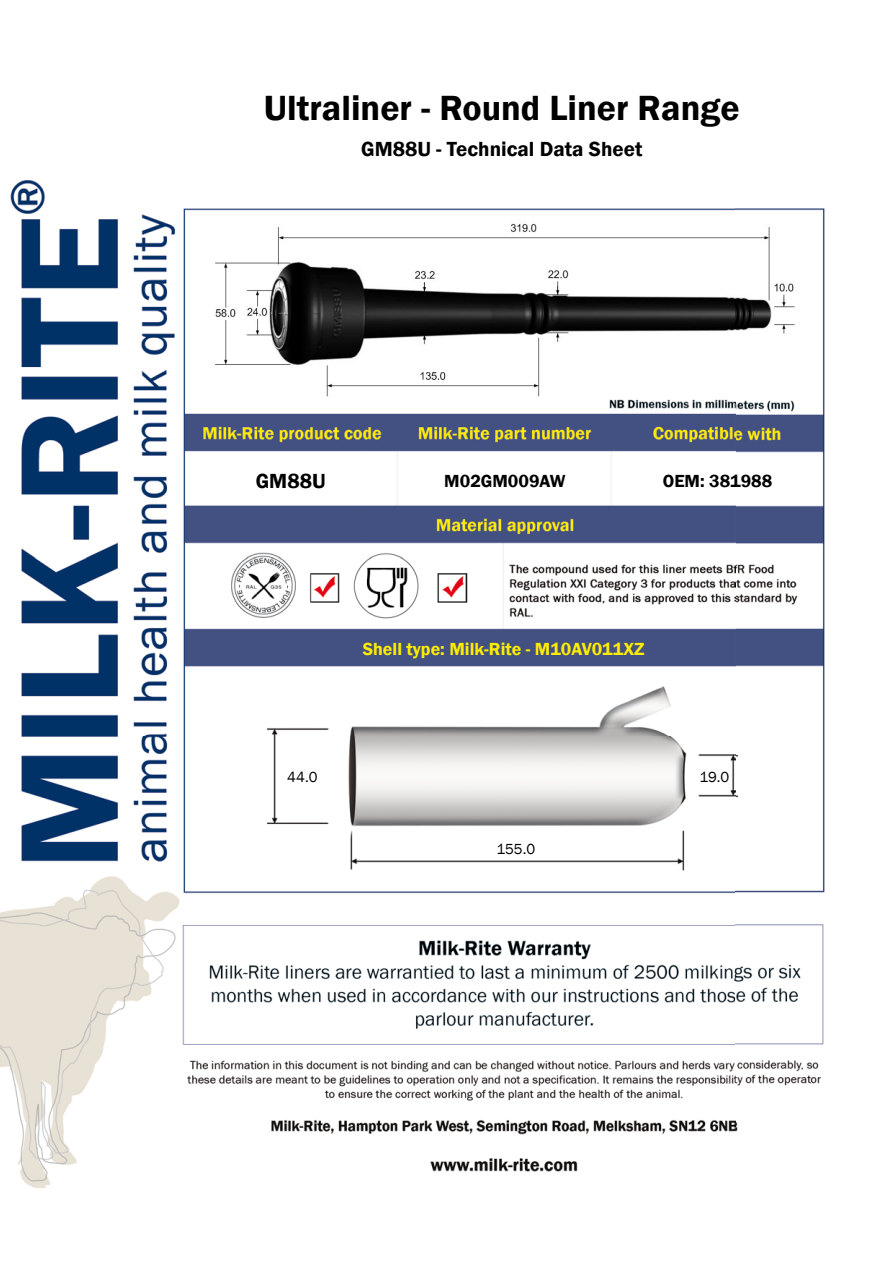
<style>
.page{position:relative;width:893px;height:1263px;background:#fff}
.page>*{position:absolute;margin:0;border:0;box-sizing:border-box;transform-origin:0 0}
.t1{font:600 36px "Franklin Gothic";color:#000}
.t2{font:600 21px "Franklin Gothic";color:#000}
.t3{font:600 18px "Franklin Gothic";color:#ffed00}
.t4{font:600 18px "Franklin Gothic";color:#000}
.t5{font:15px "Franklin Gothic";letter-spacing:-.005em;color:#000}
</style>
<div class="page">
<img style="left:0;top:180px;width:825px;height:1008px">
<img style="left:215px;top:220px;width:580px;height:179px">
<h1 class="t1" style="left:264px;top:86px;width:477px">Ultraliner - Round Liner Range</h1>
<p class="t2" style="left:361px;top:136px;width:283px">GM88U - Technical Data Sheet</p>
<p class="t2" style="left:256px;top:468px;width:71px">GM88U</p>
<p class="t4" style="left:444px;top:469px;width:123px">M02GM009AW</p>
<p class="t4" style="left:663px;top:469px;width:111px">OEM: 381988</p>
<p class="t3" style="left:363px;top:638px;width:283px">Shell type: Milk-Rite - M10AV011XZ</p>
<p class="t5" style="left:287px;top:767px;width:32px">44.0</p>
<p class="t5" style="left:699px;top:767px;width:31px">19.0</p>
<p class="t5" style="left:496px;top:839px;width:40px">155.0</p>
</div>
